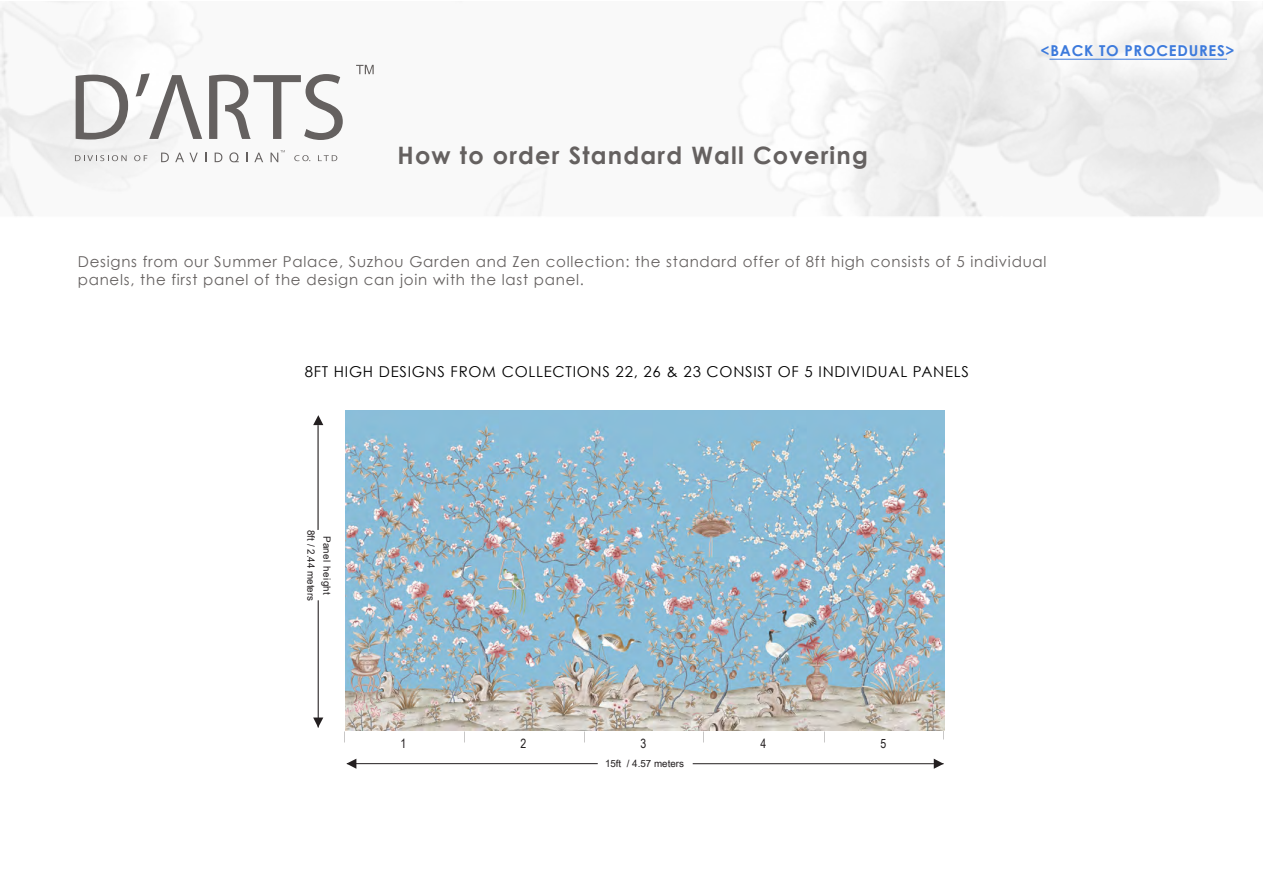
<style>
.page{position:relative;width:1263px;height:893px;background:#fff}
.page>*{position:absolute;margin:0;border:0;box-sizing:border-box;transform-origin:0 0}
.t1{font:700 24px "Century Gothic";letter-spacing:.05em;color:#656160}
.t2{font:15px/18px "Century Gothic";letter-spacing:.05em;color:#656160}
.t3{font:15px "Century Gothic";letter-spacing:.05em;color:#000}
.t4{font:700 15px "Century Gothic";letter-spacing:.05em;color:#3c7adc}
.t5{font:12.75px "Arial Narrow";color:#231f20}
.t6{font:9.9px/16px "Arial Narrow";letter-spacing:.03em;color:#231f20;text-align:center;scale:1.2 1}
.t7{font:9.9px "Arial Narrow";color:#231f20;scale:1.2 1}
</style>
<div class="page">
<hr style="left:347px;top:763px;width:251px;height:1px;background:#231f20">
<svg style="left:346px;top:759px;width:10px;height:10px"></svg>
<svg style="left:934px;top:759px;width:10px;height:10px"></svg>
<svg style="left:313px;top:415px;width:10px;height:10px"></svg>
<hr style="left:318px;top:600px;width:1px;height:127px;background:#231f20">
<svg style="left:313px;top:717px;width:10px;height:10px"></svg>
<hr style="left:318px;top:425px;width:1px;height:105px;background:#231f20">
<hr style="left:693px;top:763px;width:250px;height:1px;background:#231f20">
<img style="left:345px;top:411px;width:599px;height:319px">
<img style="left:1px;top:2px;width:1261px;height:215px">
<svg style="left:75px;top:155px;width:52px;height:6px"></svg>
<svg style="left:134px;top:155px;width:13px;height:6px"></svg>
<svg style="left:294px;top:155px;width:16px;height:6px"></svg>
<svg style="left:318px;top:155px;width:19px;height:6px"></svg>
<svg style="left:76px;top:75px;width:52px;height:65px"></svg>
<svg style="left:136px;top:73px;width:66px;height:66px"></svg>
<svg style="left:209px;top:74px;width:134px;height:66px"></svg>
<svg style="left:356px;top:65px;width:18px;height:9px"></svg>
<svg style="left:161px;top:153px;width:8px;height:9px"></svg>
<svg style="left:175px;top:153px;width:23px;height:9px"></svg>
<svg style="left:215px;top:153px;width:7px;height:9px"></svg>
<svg style="left:229px;top:152px;width:10px;height:10px"></svg>
<svg style="left:246px;top:153px;width:2px;height:9px"></svg>
<svg style="left:254px;top:153px;width:9px;height:9px"></svg>
<svg style="left:271px;top:150px;width:14px;height:12px"></svg>
<hr style="left:1049px;top:59px;width:178px;height:1px;background:#3c7adc">
<h1 class="t1" style="left:398px;top:137px;width:472px">How to order Standard Wall Covering</h1>
<p class="t4" style="left:1040px;top:40px;width:195px">&lt;BACK TO PROCEDURES&gt;</p>
<p class="t2" style="left:78px;top:252px;width:970px">Designs from our Summer Palace, Suzhou Garden and Zen collection: the standard offer of 8ft high consists of 5 individual panels, the first panel of the design can join with the last panel.</p>
<p class="t3" style="left:305px;top:361px;width:666px">8FT HIGH DESIGNS FROM COLLECTIONS 22, 26 &amp; 23 CONSIST OF 5 INDIVIDUAL PANELS</p>
<p class="t6" style="left:335px;top:530px;width:61px;rotate:90deg">Panel height<br>8ft / 2.44 meters</p>
<p class="t5" style="left:400px;top:734px;width:7px">1</p>
<p class="t5" style="left:520px;top:734px;width:7px">2</p>
<p class="t5" style="left:640px;top:734px;width:7px">3</p>
<p class="t5" style="left:760px;top:734px;width:7px">4</p>
<p class="t5" style="left:881px;top:734px;width:7px">5</p>
<p class="t7" style="left:605px;top:756px;width:67px">15ft / 4.57 meters</p>
</div>
